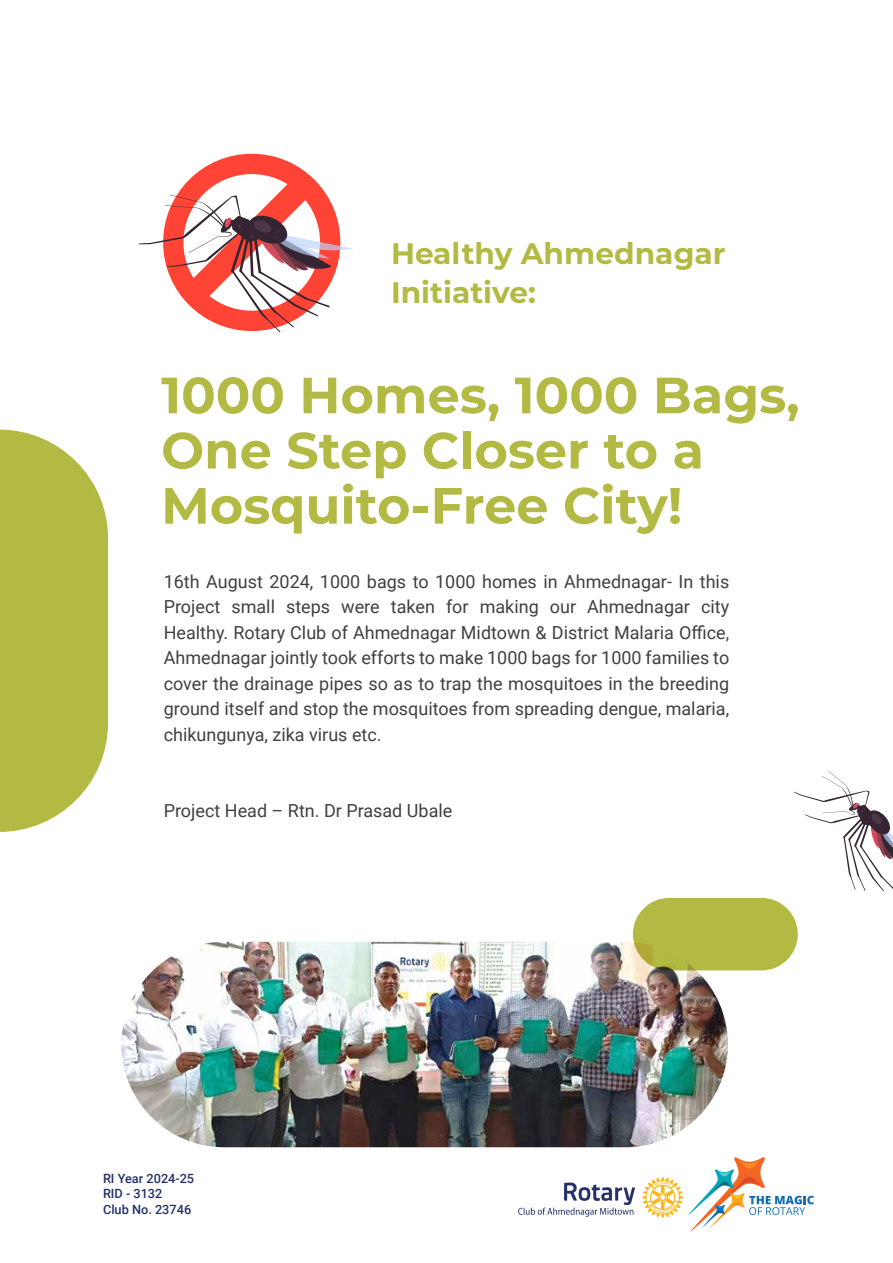
<style>
.page{position:relative;width:893px;height:1263px;background:#fff}
.page>*{position:absolute;margin:0;border:0;box-sizing:border-box;transform-origin:0 0}
.t1{font:700 51px/55.2px "Montserrat";color:#b3ba43}
.t2{font:700 29.7px/39px "Montserrat";color:#b3ba43}
.t3{font:18px/25.5px "Roboto";color:#404041;text-align:justify}
.t4{font:500 12.75px/15.3px "Roboto";color:#253068}
</style>
<div class="page">
<svg style="left:0;top:429px;width:108px;height:403px;background:#bbc158"></svg>
<img style="left:121px;top:942px;width:607px;height:205px;border-radius:103px">
<div style="left:633px;top:898px;width:165px;height:72px;background:#b3ba43;border-radius:36px"></div>
<svg style="left:139px;top:154px;width:214px;height:178px"></svg>
<svg style="left:794px;top:771px;width:99px;height:120px"></svg>
<svg style="left:518px;top:1182px;width:117px;height:35px"></svg>
<svg style="left:642px;top:1157px;width:172px;height:75px"></svg>
<h2 class="t2" style="left:391px;top:232px;width:336px">Healthy Ahmednagar<br>Initiative:</h2>
<h1 class="t1" style="left:161px;top:365px;width:640px">1000 Homes, 1000 Bags,<br>One Step Closer to a<br>Mosquito-Free City!</h1>
<p class="t3" style="left:164px;top:568px;width:567px">16th August 2024, 1000 bags to 1000 homes in Ahmednagar- In this Project small steps were taken for making our Ahmednagar city Healthy. Rotary Club of Ahmednagar Midtown &amp; District Malaria Office, Ahmednagar jointly took efforts to make 1000 bags for 1000 families to cover the drainage pipes so as to trap the mosquitoes in the breeding ground itself and stop the mosquitoes from spreading dengue, malaria, chikungunya, zika virus etc.</p>
<p class="t3" style="left:164px;top:797px;width:290px">Project Head – Rtn. Dr Prasad Ubale</p>
<p class="t4" style="left:103px;top:1170px;width:93px">RI Year 2024-25<br>RID - 3132<br>Club No. 23746</p>
</div>
